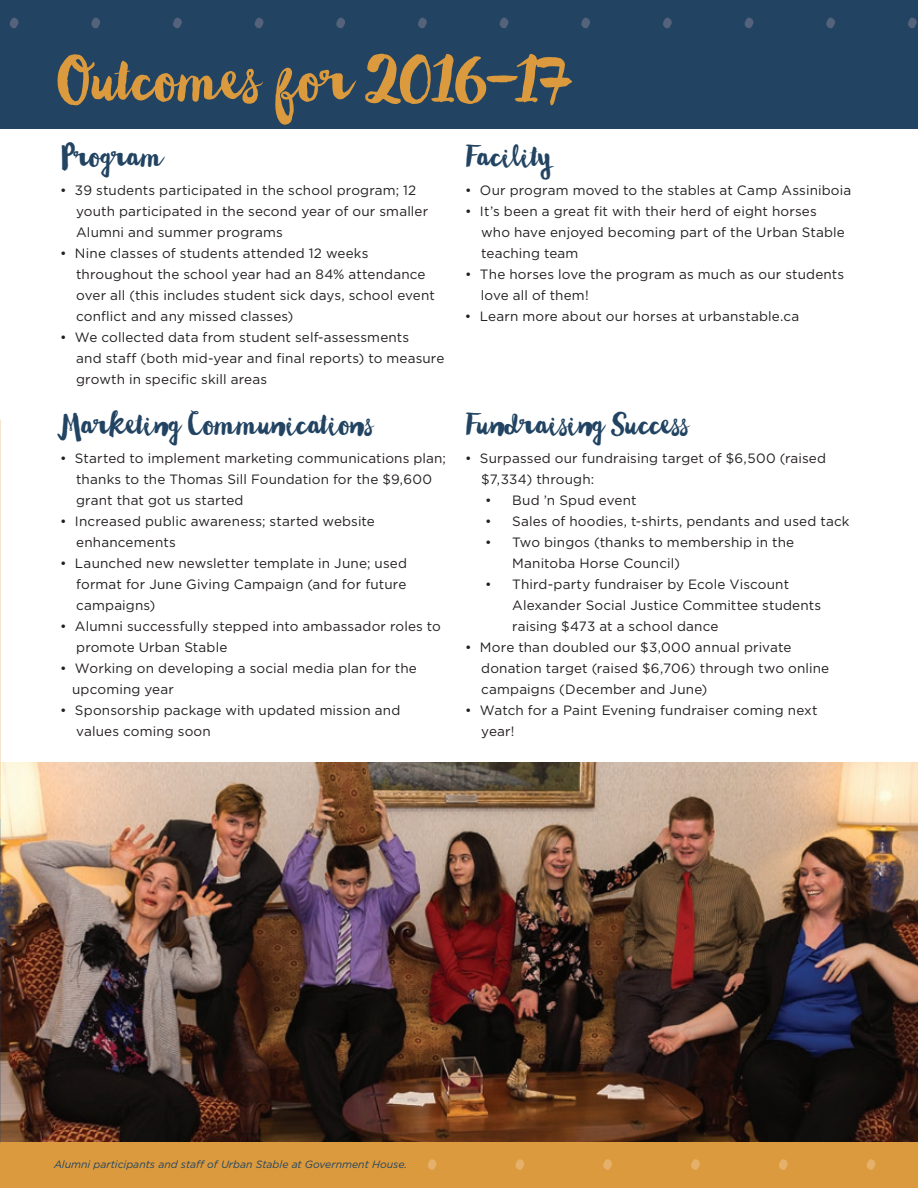
<style>
.page{position:relative;width:918px;height:1188px;background:#fff}
.page>*{position:absolute;margin:0;border:0;box-sizing:border-box;transform-origin:0 0}
.t1{font:82.95px "Wanderlust Letters";color:#54627c}
.t2{font:82.95px "Wanderlust Letters";color:#e4b06a}
.t3{font:72px "Wanderlust Letters";letter-spacing:.005em;color:#db9a3d}
.t4{font:36px "Wanderlust Letters";letter-spacing:.01em;color:#224462}
.t5{font:13.5px/21px "Gotham";letter-spacing:.01em;color:#231f20}
.t6{font:italic 10.5px "Gotham";color:#224462}
</style>
<div class="page">
<img style="left:0;top:762px;width:918px;height:381px">
<div style="left:0;top:1143px;width:918px;height:45px;background:#db9a3d"></div>
<div style="left:0;top:0;width:918px;height:129px;background:#224462"></div>
<img style="left:0;top:819px;width:1px;height:266px">
<h1 class="t1" style="left:9px;top:-33px;width:911px">· · · · · · · · · · · ·</h1>
<h2 class="t3" style="left:54px;top:35px;width:516px">Outcomes for 2016-17</h2>
<h3 class="t4" style="left:60px;top:133px;width:102px">Program</h3>
<p class="t5" style="left:76px;top:179px;width:354px;text-indent:-16px">• 39 students participated in the school program; 12 youth participated in the second year of our smaller<br>Alumni and summer programs</p>
<p class="t5" style="left:76px;top:242px;width:360px;text-indent:-16px">• Nine classes of students attended 12 weeks throughout the school year had an 84% attendance over all (this includes student sick days, school event conflict and any missed classes)</p>
<p class="t5" style="left:76px;top:326px;width:370px;text-indent:-16px">• We collected data from student self-assessments<br>and staff (both mid-year and final reports) to measure growth in specific skill areas</p>
<h3 class="t4" style="left:465px;top:133px;width:86px">Facility</h3>
<p class="t5" style="left:465px;top:179px;width:388px">• Our program moved to the stables at Camp Assiniboia</p>
<p class="t5" style="left:481px;top:200px;width:365px;text-indent:-16px">• It’s been a great fit with their herd of eight horses who have enjoyed becoming part of the Urban Stable teaching team</p>
<p class="t5" style="left:481px;top:263px;width:365px;text-indent:-16px">• The horses love the program as much as our students love all of them!</p>
<p class="t5" style="left:465px;top:305px;width:336px">• Learn more about our horses at urbanstable.ca</p>
<h3 class="t4" style="left:60px;top:402px;width:313px">Marketing Communications</h3>
<p class="t5" style="left:76px;top:448px;width:371px;text-indent:-16px">• Started to implement marketing communications plan; thanks to the Thomas Sill Foundation for the $9,600 grant that got us started</p>
<p class="t5" style="left:76px;top:511px;width:300px;text-indent:-16px">• Increased public awareness; started website enhancements</p>
<p class="t5" style="left:76px;top:553px;width:332px;text-align:justify;text-indent:-16px">• Launched new newsletter template in June; used format for June Giving Campaign (and for future campaigns)</p>
<p class="t5" style="left:76px;top:616px;width:366px;text-indent:-16px">• Alumni successfully stepped into ambassador roles to promote Urban Stable</p>
<p class="t5" style="left:72px;top:658px;width:346px;text-indent:-12px">• Working on developing a social media plan for the upcoming year</p>
<p class="t5" style="left:76px;top:700px;width:326px;text-indent:-16px">• Sponsorship package with updated mission and values coming soon</p>
<h3 class="t4" style="left:465px;top:402px;width:223px">Fundraising Success</h3>
<p class="t5" style="left:481px;top:448px;width:346px;text-indent:-16px">• Surpassed our fundraising target of $6,500 (raised $7,334) through:</p>
<p class="t5" style="left:485px;top:490px;width:153px">• Bud ’n Spud event</p>
<p class="t5" style="left:485px;top:511px;width:366px">• Sales of hoodies, t-shirts, pendants and used tack</p>
<p class="t5" style="left:512px;top:532px;width:284px;text-indent:-27px">• Two bingos (thanks to membership in the<br>Manitoba Horse Council)</p>
<p class="t5" style="left:512px;top:574px;width:311px;text-indent:-27px">• Third-party fundraiser by Ecole Viscount<br>Alexander Social Justice Committee students raising $473 at a school dance</p>
<p class="t5" style="left:481px;top:637px;width:350px;text-indent:-16px">• More than doubled our $3,000 annual private donation target (raised $6,706) through two online campaigns (December and June)</p>
<p class="t5" style="left:481px;top:700px;width:338px;text-indent:-16px">• Watch for a Paint Evening fundraiser coming next year!</p>
<p class="t6" style="left:54px;top:1158px;width:355px">Alumni participants and staff of Urban Stable at Government House.</p>
<h1 class="t2" style="left:427px;top:1109px;width:451px">· · · · · ·</h1>
</div>
